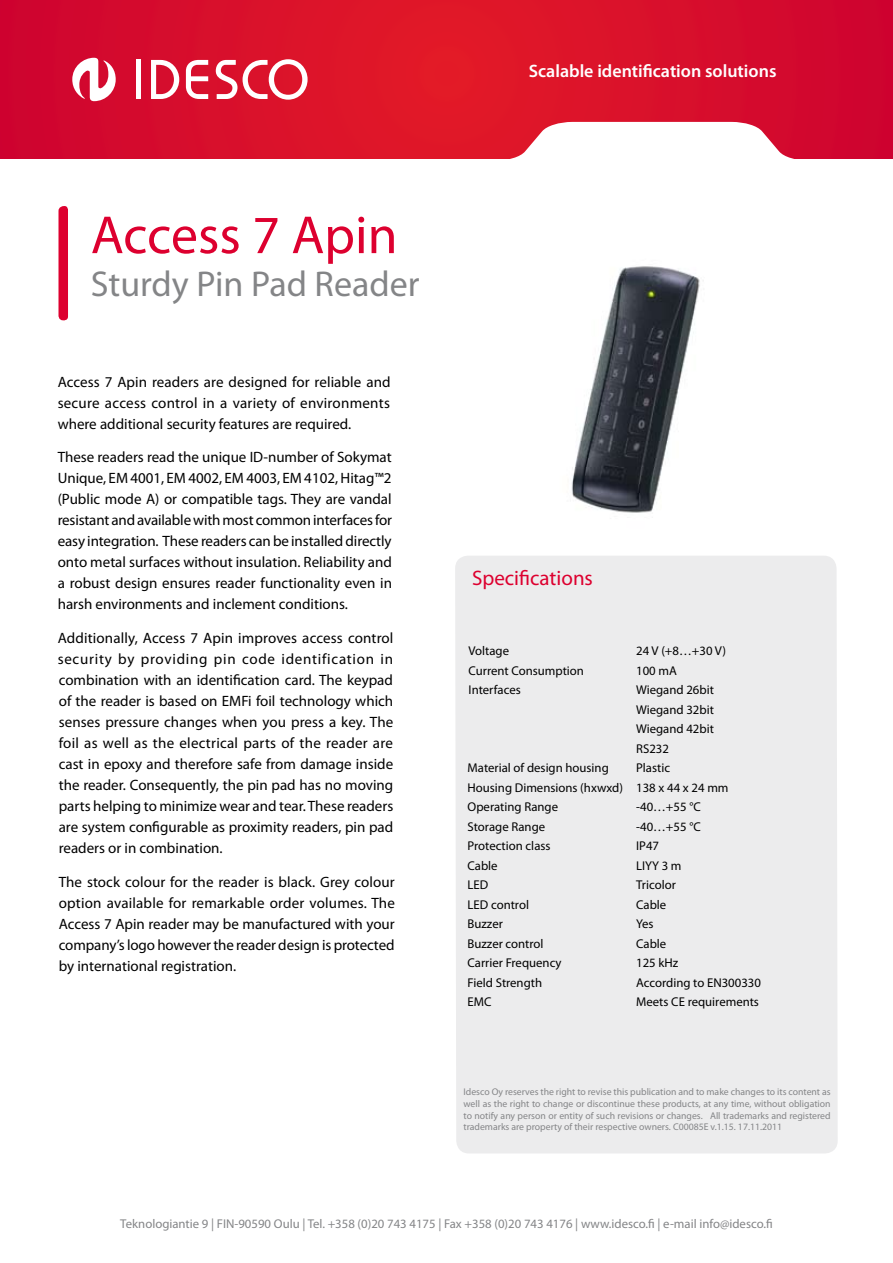
<style>
.page{position:relative;width:893px;height:1263px;background:#fff}
.page>*{position:absolute;margin:0;border:0;box-sizing:border-box;transform-origin:0 0}
.t1{font:54px "Myriad Pro";color:#dd002f}
.t2{font:36px "Myriad Pro";color:#848587}
.t3{font:21px "Myriad Pro";color:#dd002f}
.t4{font:600 18px "Myriad Pro";color:#fff}
.t5{font:15px/21px "Myriad Pro";color:#000;text-align:justify}
.t6{font:12.75px/19.5px "Myriad Pro";color:#000;text-align:justify}
.t7{font:12.75px "Myriad Pro";color:#848587}
.t8{font:9.75px/11.7px "Myriad Pro";color:#848587;text-align:justify}
</style>
<div class="page">
<div style="left:455px;top:556px;width:383px;height:597px;background:#ececed"></div>
<div style="left:0;top:0;width:893px;height:159px;background:#d8102c"></div>
<svg style="left:72px;top:58px;width:44px;height:43px"></svg>
<div style="left:136px;top:60px;width:5px;height:39px;background:#fff"></div>
<svg style="left:216px;top:60px;width:21px;height:39px"></svg>
<svg style="left:243px;top:59px;width:65px;height:41px"></svg>
<svg style="left:186px;top:60px;width:22px;height:39px"></svg>
<svg style="left:151px;top:60px;width:28px;height:39px"></svg>
<svg style="left:510px;top:122px;width:284px;height:37px"></svg>
<svg style="left:58px;top:206px;width:10px;height:115px"></svg>
<img style="left:571px;top:266px;width:133px;height:247px">
<p class="t4" style="left:529px;top:60px;width:249px">Scalable identification solutions</p>
<h1 class="t1" style="left:91px;top:202px;width:308px">Access 7 Apin</h1>
<h2 class="t2" style="left:91px;top:262px;width:330px">Sturdy Pin Pad Reader</h2>
<p class="t5" style="left:58px;top:371px;width:334px">Access 7 Apin readers are designed for reliable and secure access control in a variety of environments where additional security features are required.</p>
<p class="t5" style="left:58px;top:446px;width:336px">These readers read the unique ID-number of Sokymat Unique, EM 4001, EM 4002, EM 4003, EM 4102, Hitag™2 (Public mode A) or compatible tags. They are vandal resistant and available with most common interfaces for easy integration. These readers can be installed directly onto metal surfaces without insulation. Reliability and a robust design ensures reader functionality even in harsh environments and inclement conditions.</p>
<p class="t5" style="left:58px;top:627px;width:337px">Additionally, Access 7 Apin improves access control security by providing pin code identification in combination with an identification card. The keypad of the reader is based on EMFi foil technology which senses pressure changes when you press a key. The foil as well as the electrical parts of the reader are cast in epoxy and therefore safe from damage inside the reader. Consequently, the pin pad has no moving parts helping to minimize wear and tear. These readers are system configurable as proximity readers, pin pad readers or in combination.</p>
<p class="t5" style="left:59px;top:871px;width:338px">The stock colour for the reader is black. Grey colour option available for remarkable order volumes. The Access 7 Apin reader may be manufactured with your company’s logo however the reader design is protected by international registration.</p>
<h3 class="t3" style="left:472px;top:564px;width:122px">Specifications</h3>
<p class="t6" style="left:468px;top:641px;width:42px">Voltage</p>
<p class="t6" style="left:636px;top:641px;width:92px">24 V (+8…+30 V)</p>
<p class="t6" style="left:468px;top:661px;width:117px">Current Consumption</p>
<p class="t6" style="left:636px;top:661px;width:42px">100 mA</p>
<p class="t6" style="left:468px;top:680px;width:54px">Interfaces</p>
<p class="t6" style="left:636px;top:680px;width:79px">Wiegand 26bit Wiegand 32bit Wiegand 42bit RS232</p>
<p class="t6" style="left:468px;top:758px;width:143px">Material of design housing</p>
<p class="t6" style="left:468px;top:758px;width:262px;text-align:left;text-indent:169px">Plastic<br>Housing Dimensions (hxwxd) 138 x 44 x 24 mm<br>Operating Range</p>
<p class="t6" style="left:636px;top:797px;width:66px">-40…+55 °C</p>
<p class="t6" style="left:468px;top:817px;width:79px">Storage Range</p>
<p class="t6" style="left:636px;top:817px;width:66px">-40…+55 °C</p>
<p class="t6" style="left:468px;top:836px;width:84px">Protection class</p>
<p class="t6" style="left:636px;top:836px;width:24px">IP47</p>
<p class="t6" style="left:468px;top:856px;width:32px">Cable</p>
<p class="t6" style="left:636px;top:856px;width:47px">LIYY 3 m</p>
<p class="t6" style="left:468px;top:875px;width:22px">LED</p>
<p class="t6" style="left:636px;top:875px;width:41px">Tricolor</p>
<p class="t6" style="left:468px;top:895px;width:63px">LED control</p>
<p class="t6" style="left:636px;top:895px;width:32px">Cable</p>
<p class="t6" style="left:468px;top:914px;width:37px">Buzzer</p>
<p class="t6" style="left:636px;top:914px;width:19px">Yes</p>
<p class="t6" style="left:468px;top:934px;width:77px">Buzzer control</p>
<p class="t6" style="left:636px;top:934px;width:32px">Cable</p>
<p class="t6" style="left:468px;top:953px;width:96px">Carrier Frequency</p>
<p class="t6" style="left:636px;top:953px;width:44px">125 kHz</p>
<p class="t6" style="left:468px;top:973px;width:76px">Field Strength</p>
<p class="t6" style="left:636px;top:973px;width:126px">According to EN300330</p>
<p class="t6" style="left:468px;top:992px;width:25px">EMC</p>
<p class="t6" style="left:636px;top:992px;width:124px">Meets CE requirements</p>
<p class="t8" style="left:463px;top:1086px;width:369px">Idesco Oy reserves the right to revise this publication and to make changes to its content as well as the right to change or discontinue these products, at any time, without obligation to notify any person or entity of such revisions or changes. All trademarks and registered trademarks are property of their respective owners. C00085E v.1.15. 17.11.2011</p>
<p class="t7" style="left:120px;top:1216px;width:654px">Teknologiantie 9 | FIN-90590 Oulu | Tel. +358 (0)20 743 4175 | Fax +358 (0)20 743 4176 | www.idesco.fi | e-mail info@idesco.fi</p>
</div>
